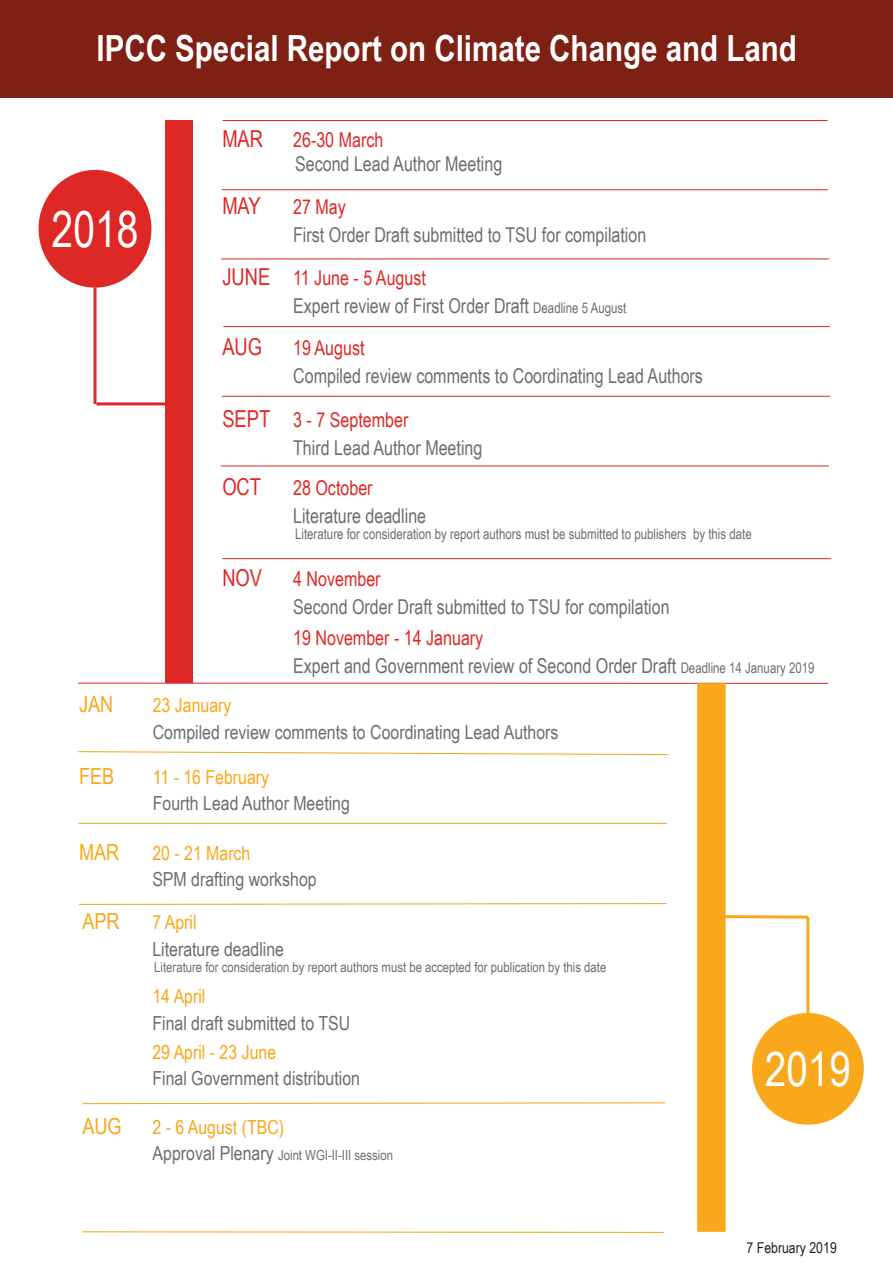
<style>
.page{position:relative;width:893px;height:1263px;background:#fff}
.page>*{position:absolute;margin:0;border:0;box-sizing:border-box;transform-origin:0 0}
.t1{font:49.65px "Arial Narrow";color:#fff;scale:.96 1}
.t2{font:47.1px "Arial Narrow";color:#fff}
.t3{font:700 36px "Arial Narrow";color:#fff}
.t4{font:23.4px "Arial Narrow";color:#de2826;scale:.96 1}
.t5{font:22.2px "Arial Narrow";color:#f9a71b}
.t6{font:20.4px/43px "Arial Narrow";color:#6c6d70;scale:.96 1}
.t7{font:20.4px "Arial Narrow";color:#de2826;scale:.96 1}
.t8{font:19.35px "Arial Narrow";color:#6c6d70}
.t9{font:19.35px "Arial Narrow";color:#f9a71b}
.t10{font:15px "Arial Narrow";color:#231f20}
.t11{font:14.55px "Arial Narrow";color:#6c6d70;scale:.96 1}
.t12{font:13.8px "Arial Narrow";color:#6c6d70}
.s1{font-size:23.4px;color:#de2826}
.s2{color:#de2826}
.s3{font-size:14.55px}
.s4{font-size:19.35px}
</style>
<div class="page">
<div style="left:0;top:0;width:893px;height:97px;background:#7e2114"></div>
<div style="left:39px;top:170px;width:112px;height:118px;background:#de2826;border-radius:50%"></div>
<div style="left:166px;top:121px;width:27px;height:562px;background:#de2826"></div>
<hr style="left:96px;top:402px;width:74px;height:3px;background:#de2826">
<hr style="left:94px;top:288px;width:3px;height:116px;background:#de2826">
<hr style="left:223px;top:120px;width:604px;height:1px;background:#de2826">
<hr style="left:222px;top:396px;width:608px;height:1px;background:#de2826">
<hr style="left:222px;top:189px;width:606px;height:1px;background:#de2826">
<hr style="left:222px;top:558px;width:609px;height:1px;background:#de2826">
<hr style="left:221px;top:259px;width:608px;height:1px;background:#de2826">
<hr style="left:221px;top:466px;width:608px;height:1px;background:#de2826">
<hr style="left:223px;top:326px;width:607px;height:1px;background:#de2826">
<hr style="left:78px;top:683px;width:750px;height:1px;background:#de2826">
<div style="left:752px;top:1013px;width:112px;height:112px;background:#f9a71b;border-radius:50%"></div>
<div style="left:697px;top:683px;width:29px;height:549px;background:#f9a71b"></div>
<svg style="left:78px;top:751px;width:591px;height:4px"></svg>
<hr style="left:79px;top:823px;width:588px;height:1px;background:#f9a71b">
<svg style="left:79px;top:903px;width:588px;height:2px"></svg>
<svg style="left:82px;top:1231px;width:583px;height:2px"></svg>
<svg style="left:725px;top:913px;width:85px;height:7px"></svg>
<hr style="left:806px;top:917px;width:3px;height:97px;background:#f9a71b">
<svg style="left:82px;top:1102px;width:584px;height:2px"></svg>
<h3 class="t3" style="left:97px;top:21px;width:702px">IPCC Special Report on Climate Change and Land</h3>
<h1 class="t1" style="left:52px;top:193px;width:92px">2018</h1>
<p class="t4" style="left:222px;top:121px;width:44px">MAR</p>
<p class="t7" style="left:293px;top:124px;width:95px">26-30 March</p>
<p class="t6" style="left:295px;top:142px;width:217px">Second Lead Author Meeting</p>
<p class="t4" style="left:222px;top:188px;width:42px">MAY</p>
<p class="t7" style="left:293px;top:192px;width:56px">27 May</p>
<p class="t6" style="left:222px;top:212px;width:443px;text-indent:71px">First Order Draft submitted to TSU for compilation<br><span class="s1">JUNE</span> <span class="s2">11 June - 5 August</span></p>
<p class="t6" style="left:293px;top:283px;width:349px">Expert review of First Order Draft <span class="s3">Deadline 5 August</span></p>
<p class="t4" style="left:222px;top:329px;width:43px">AUG</p>
<p class="t7" style="left:293px;top:333px;width:76px">19 August</p>
<p class="t6" style="left:222px;top:353px;width:502px;line-height:44px;text-indent:71px">Compiled review comments to Coordinating Lead Authors<br><span class="s1">SEPT</span> <span class="s2">3 - 7 September</span></p>
<p class="t6" style="left:293px;top:425px;width:199px">Third Lead Author Meeting</p>
<p class="t4" style="left:222px;top:469px;width:42px">OCT</p>
<p class="t7" style="left:293px;top:473px;width:84px">28 October</p>
<p class="t6" style="left:293px;top:493px;width:140px">Literature deadline</p>
<p class="t11" style="left:295px;top:523px;width:477px">Literature for consideration by report authors must be submitted to publishers by this date</p>
<p class="t4" style="left:222px;top:561px;width:43px">NOV</p>
<p class="t7" style="left:293px;top:564px;width:93px">4 November</p>
<p class="t6" style="left:293px;top:585px;width:394px">Second Order Draft submitted to TSU for compilation</p>
<p class="t6" style="left:293px;top:623px;width:545px;line-height:28px"><span class="s2">19 November - 14 January<br></span>Expert and Government review of Second Order Draft <span class="s3">Deadline 14 January 2019</span></p>
<p class="t5" style="left:79px;top:688px;width:36px">JAN</p>
<p class="t9" style="left:153px;top:691px;width:80px">23 January</p>
<p class="t8" style="left:153px;top:718px;width:407px">Compiled review comments to Coordinating Lead Authors</p>
<p class="t5" style="left:79px;top:759px;width:37px">FEB</p>
<p class="t9" style="left:153px;top:763px;width:118px">11 - 16 February</p>
<p class="t8" style="left:153px;top:789px;width:199px">Fourth Lead Author Meeting</p>
<p class="t5" style="left:79px;top:835px;width:42px">MAR</p>
<p class="t9" style="left:152px;top:838px;width:100px">20 - 21 March</p>
<p class="t8" style="left:152px;top:865px;width:166px">SPM drafting workshop</p>
<p class="t5" style="left:82px;top:905px;width:39px">APR</p>
<p class="t9" style="left:152px;top:908px;width:46px">7 April</p>
<p class="t8" style="left:152px;top:935px;width:133px">Literature deadline</p>
<p class="t12" style="left:154px;top:957px;width:454px">Literature for consideration by report authors must be accepted for publication by this date</p>
<p class="t9" style="left:152px;top:982px;width:55px">14 April</p>
<p class="t8" style="left:152px;top:1008px;width:199px">Final draft submitted to TSU</p>
<p class="t9" style="left:152px;top:1038px;width:125px">29 April - 23 June</p>
<p class="t8" style="left:152px;top:1064px;width:209px">Final Government distribution</p>
<p class="t5" style="left:82px;top:1109px;width:41px">AUG</p>
<p class="t9" style="left:152px;top:1112px;width:133px">2 - 6 August (TBC)</p>
<p class="t12" style="left:153px;top:1145px;width:242px"><span class="s4">Approval Plenary</span> Joint WGI-II-III session</p>
<h2 class="t2" style="left:765px;top:1035px;width:87px">2019</h2>
<p class="t10" style="left:747px;top:1236px;width:92px">7 February 2019</p>
</div>
